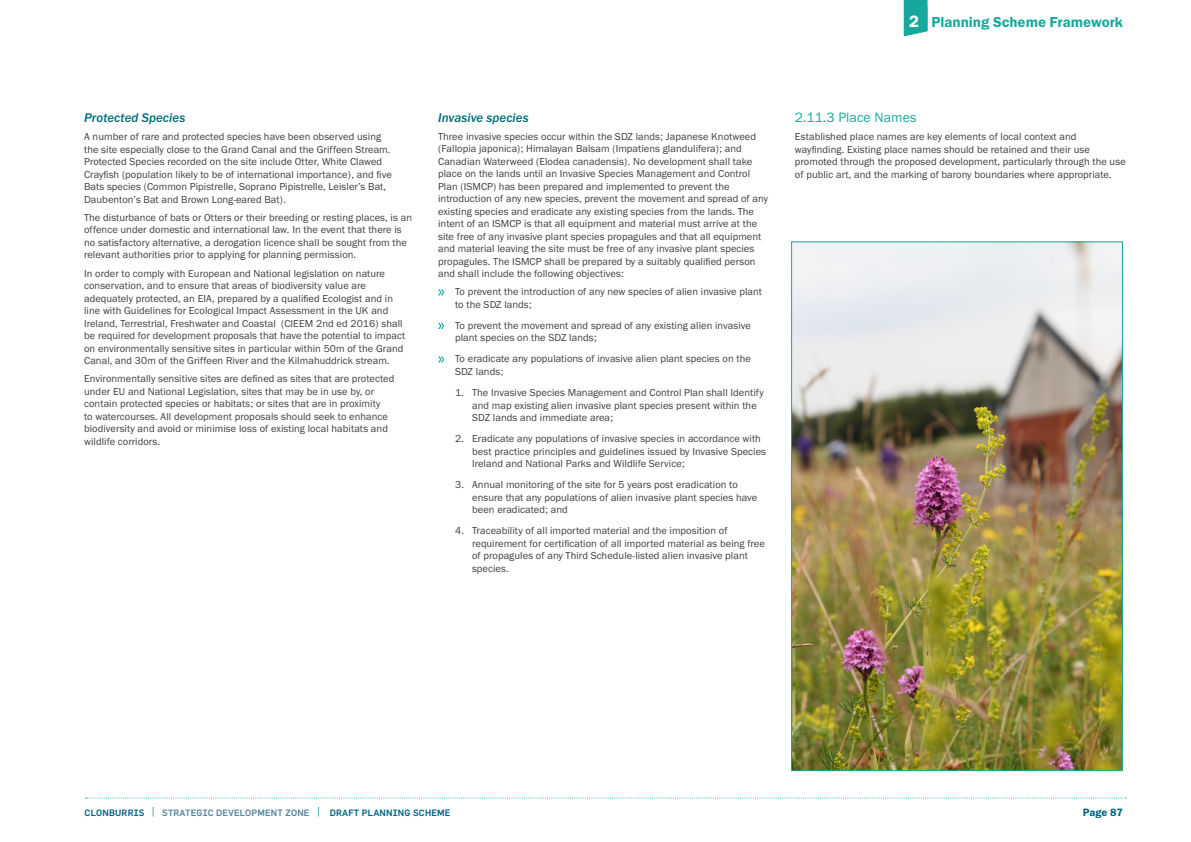
<style>
.page{position:relative;width:1191px;height:842px;background:#fff}
.page>*{position:absolute;margin:0;border:0;box-sizing:border-box;transform-origin:0 0}
.t1{font:15px "Franklin Gothic URW Dem";color:#16a89d}
._1_2_Sub{font:14px "Franklin Gothic URW Boo";letter-spacing:.005em;color:#16a89d}
.SUB_D{font:13px "Franklin Gothic URW Med Ita";letter-spacing:.005em;color:#006d77}
.t2{font:11px "Franklin Gothic URW Dem";letter-spacing:-.005em;color:#006282}
._12_pt_type{font:10.5px/12.5px "Franklin Gothic URW Boo";letter-spacing:.005em;color:#3e3e3f}
._12_pt_bullet{font:10.5px/12.5px "Franklin Gothic URW Boo";letter-spacing:.005em;color:#3e3e3f}
.t3{font:500 9px "Flama";letter-spacing:.02em;color:#006282}
.s1{font-size:17px;color:#fff}
.s2{font-size:12.6px;color:#16a89d}
.s3{color:#54849f}
</style>
<div class="page">
<svg style="left:903px;top:0;width:24px;height:36px"></svg>
<svg style="left:86px;top:797px;width:1040px;height:1px"></svg>
<svg style="left:438px;top:289px;width:6px;height:6px"></svg>
<svg style="left:438px;top:323px;width:6px;height:6px"></svg>
<svg style="left:438px;top:356px;width:6px;height:6px"></svg>
<img style="left:793px;top:243px;width:328px;height:526px">
<h1 class="t1" style="left:909px;top:13px;width:215px"><span class="s1">2</span> Planning Scheme Framework</h1>
<p class="SUB_D" style="left:84px;top:110px;width:103px">Protected Species</p>
<p class="_12_pt_type" style="left:84px;top:130px;width:309px">A number of rare and protected species have been observed using the site especially close to the Grand Canal and the Griffeen Stream.<br>Protected Species recorded on the site include Otter, White Clawed Crayfish (population likely to be of international importance), and five Bats species (Common Pipistrelle, Soprano Pipistrelle, Leisler’s Bat, Daubenton’s Bat and Brown Long-eared Bat).</p>
<p class="_12_pt_type" style="left:84px;top:211px;width:329px">The disturbance of bats or Otters or their breeding or resting places, is an offence under domestic and international law. In the event that there is no satisfactory alternative, a derogation licence shall be sought from the relevant authorities prior to applying for planning permission.</p>
<p class="_12_pt_type" style="left:84px;top:267px;width:323px">In order to comply with European and National legislation on nature conservation, and to ensure that areas of biodiversity value are adequately protected, an EIA, prepared by a qualified Ecologist and in line with Guidelines for Ecological Impact Assessment in the UK and Ireland, Terrestrial, Freshwater and Coastal (CIEEM 2nd ed 2016) shall be required for development proposals that have the potential to impact on environmentally sensitive sites in particular within 50m of the Grand Canal, and 30m of the Griffeen River and the Kilmahuddrick stream.</p>
<p class="_12_pt_type" style="left:84px;top:372px;width:312px">Environmentally sensitive sites are defined as sites that are protected under EU and National Legislation, sites that may be in use by, or contain protected species or habitats; or sites that are in proximity<br>to watercourses. All development proposals should seek to enhance biodiversity and avoid or minimise loss of existing local habitats and wildlife corridors.</p>
<p class="SUB_D" style="left:438px;top:110px;width:92px">Invasive species</p>
<p class="_12_pt_type" style="left:438px;top:130px;width:331px">Three invasive species occur within the SDZ lands; Japanese Knotweed (Fallopia japonica); Himalayan Balsam (Impatiens glandulifera); and Canadian Waterweed (Elodea canadensis). No development shall take place on the lands until an Invasive Species Management and Control Plan (ISMCP) has been prepared and implemented to prevent the introduction of any new species, prevent the movement and spread of any existing species and eradicate any existing species from the lands. The intent of an ISMCP is that all equipment and material must arrive at the site free of any invasive plant species propagules and that all equipment and material leaving the site must be free of any invasive plant species propagules. The ISMCP shall be prepared by a suitably qualified person and shall include the following objectives:</p>
<p class="_12_pt_bullet" style="left:455px;top:285px;width:308px">To prevent the introduction of any new species of alien invasive plant to the SDZ lands;</p>
<p class="_12_pt_bullet" style="left:455px;top:319px;width:297px">To prevent the movement and spread of any existing alien invasive plant species on the SDZ lands;</p>
<p class="_12_pt_bullet" style="left:455px;top:353px;width:297px">To eradicate any populations of invasive alien plant species on the<br>SDZ lands;</p>
<p class="_12_pt_bullet" style="left:472px;top:386px;width:293px;text-indent:-17px">1. The Invasive Species Management and Control Plan shall Identify and map existing alien invasive plant species present within the<br>SDZ lands and immediate area;</p>
<p class="_12_pt_bullet" style="left:472px;top:432px;width:295px;text-indent:-17px">2. Eradicate any populations of invasive species in accordance with best practice principles and guidelines issued by Invasive Species<br>Ireland and National Parks and Wildlife Service;</p>
<p class="_12_pt_bullet" style="left:472px;top:478px;width:287px;text-indent:-17px">3. Annual monitoring of the site for 5 years post eradication to ensure that any populations of alien invasive plant species have been eradicated; and</p>
<p class="_12_pt_bullet" style="left:472px;top:524px;width:294px;text-indent:-17px">4. Traceability of all imported material and the imposition of requirement for certification of all imported material as being free of propagules of any Third Schedule-listed alien invasive plant species.</p>
<p class="_1_2_Sub" style="left:795px;top:109px;width:123px">2.11.3 Place Names</p>
<p class="_12_pt_type" style="left:795px;top:130px;width:332px">Established place names are key elements of local context and wayfinding. Existing place names should be retained and their use promoted through the proposed development, particularly through the use of public art, and the marking of barony boundaries where appropriate.</p>
<p class="t3" style="left:85px;top:807px;width:367px">CLONBURRIS <span class="s2">|</span> <span class="s3">STRATEGIC DEVELOPMENT ZONE</span> <span class="s2">|</span> DRAFT PLANNING SCHEME</p>
<p class="t2" style="left:1083px;top:806px;width:41px">Page 87</p>
</div>
